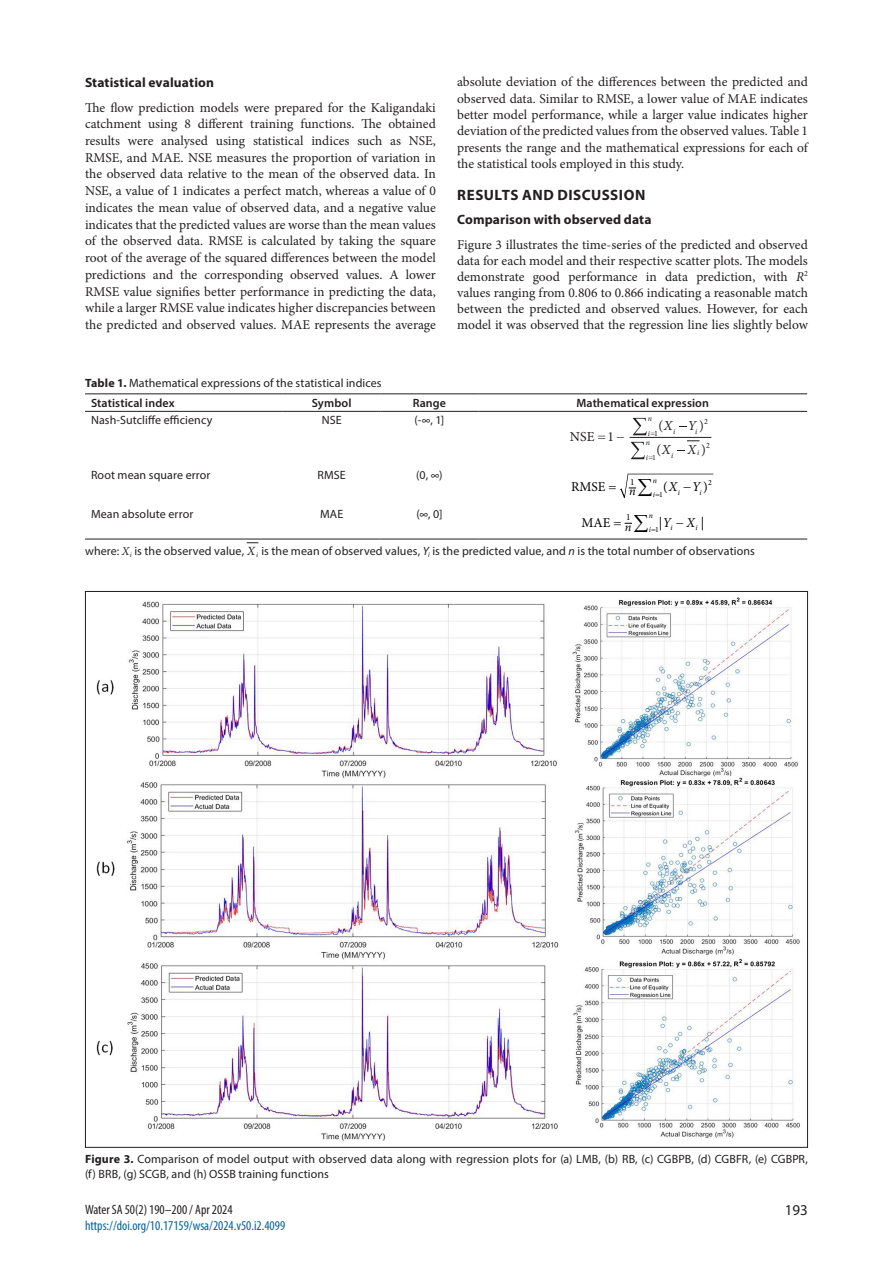
<style>
.page{position:relative;width:893px;height:1263px;background:#fff}
.page>*{position:absolute;margin:0;border:0;box-sizing:border-box;transform-origin:0 0}
.t1{font:700 15px "Myriad Pro";letter-spacing:.035em;color:#231f20}
.t2{font:15px "Myriad Pro";color:#231f20}
.t3{font:13.8px/24px "Minion Pro";color:#231f20}
.Paragraph_Text{font:13.5px/16.6px "Minion Pro";color:#231f20;text-align:justify}
.t4{font:700 13.5px "Myriad Pro";letter-spacing:.01em;color:#231f20}
.t5{font:condensed 13.5px "Myriad Pro";color:#056199}
.t6{font:condensed 13.5px "Myriad Pro";color:#231f20}
.t7{font:13.5px "Minion Pro";color:#000}
.t8{font:italic 13.5px "Minion Pro";color:#000}
.t9{font:italic 12.3px "Minion Pro";color:#000}
.Footnote{font:12px/15px "Myriad Pro";letter-spacing:.01em;color:#231f20}
.Text{font:12px "Myriad Pro";letter-spacing:.005em;color:#231f20}
.Heading{font:600 12px "Myriad Pro";letter-spacing:.01em;color:#231f20}
.t10{font:9.3px "Minion Pro";color:#000}
.t11{font:italic 7.95px "Minion Pro";color:#231f20}
.t12{font:7.95px "Minion Pro";color:#231f20}
.t13{font:italic 7.8px "Minion Pro";color:#000}
.t14{font:7.8px "Minion Pro";color:#000}
.s1{font-style:italic}
.s2{font-weight:700}
.s3{font-style:normal}
.s4{font-family:"Minion Pro";font-style:italic}
.s5{font-family:"Minion Pro";font-style:italic;font-size:12.45px}
</style>
<div class="page">
<hr style="left:85px;top:539px;width:198px;height:1px;background:#231f20">
<hr style="left:283px;top:539px;width:98px;height:1px;background:#231f20">
<hr style="left:381px;top:539px;width:97px;height:1px;background:#231f20">
<hr style="left:478px;top:539px;width:329px;height:1px;background:#231f20">
<hr style="left:85px;top:393px;width:198px;height:1px;background:#231f20">
<hr style="left:283px;top:393px;width:98px;height:1px;background:#231f20">
<hr style="left:381px;top:393px;width:97px;height:1px;background:#231f20">
<hr style="left:478px;top:393px;width:329px;height:1px;background:#231f20">
<hr style="left:85px;top:411px;width:198px;height:1px;background:#231f20">
<hr style="left:283px;top:411px;width:98px;height:1px;background:#231f20">
<hr style="left:381px;top:411px;width:97px;height:1px;background:#231f20">
<hr style="left:478px;top:411px;width:329px;height:1px;background:#231f20">
<hr style="left:630px;top:437px;width:81px;height:1px;background:#231f20">
<svg style="left:687px;top:440px;width:13px;height:1px"></svg>
<svg style="left:598px;top:436px;width:7px;height:3px"></svg>
<svg style="left:633px;top:418px;width:22px;height:17px"></svg>
<svg style="left:631px;top:442px;width:22px;height:17px"></svg>
<img style="left:96px;top:597px;width:704px;height:544px">
<svg style="left:619px;top:474px;width:94px;height:24px"></svg>
<svg style="left:624px;top:522px;width:8px;height:2px"></svg>
<h2 class="t4" style="left:85px;top:73px;width:130px">Statistical evaluation</h2>
<p class="Paragraph_Text" style="left:85px;top:99px;width:352px">The flow prediction models were prepared for the Kaligandaki catchment using 8 different training functions. The obtained results were analysed using statistical indices such as NSE, RMSE, and MAE. NSE measures the proportion of variation in the observed data relative to the mean of the observed data. In NSE, a value of 1 indicates a perfect match, whereas a value of 0 indicates the mean value of observed data, and a negative value indicates that the predicted values are worse than the mean values of the observed data. RMSE is calculated by taking the square root of the average of the squared differences between the model predictions and the corresponding observed values. A lower RMSE value signifies better performance in predicting the data, while a larger RMSE value indicates higher discrepancies between the predicted and observed values. MAE represents the average</p>
<p class="Paragraph_Text" style="left:457px;top:74px;width:352px;line-height:16.2px">absolute deviation of the differences between the predicted and observed data. Similar to RMSE, a lower value of MAE indicates better model performance, while a larger value indicates higher deviation of the predicted values from the observed values. Table 1 presents the range and the mathematical expressions for each of the statistical tools employed in this study.</p>
<h1 class="t1" style="left:457px;top:185px;width:190px">RESULTS AND DISCUSSION</h1>
<h2 class="t4" style="left:457px;top:211px;width:196px">Comparison with observed data</h2>
<p class="Paragraph_Text" style="left:457px;top:236px;width:352px;line-height:16px">Figure 3 illustrates the time-series of the predicted and observed data for each model and their respective scatter plots. The models demonstrate good performance in data prediction, with <span class="s1">R</span><sup>2 </sup>values ranging from 0.806 to 0.866 indicating a reasonable match between the predicted and observed values. However, for each model it was observed that the regression line lies slightly below</p>
<p class="Footnote" style="left:85px;top:376px;width:298px"><span class="s2">Table 1.</span> Mathematical expressions of the statistical indices</p>
<p class="Heading" style="left:91px;top:395px;width:85px">Statistical index</p>
<p class="Heading" style="left:312px;top:395px;width:41px">Symbol</p>
<p class="Heading" style="left:413px;top:395px;width:35px">Range</p>
<p class="Heading" style="left:576px;top:395px;width:134px">Mathematical expression</p>
<p class="Text" style="left:91px;top:412px;width:123px">Nash-Sutcliffe efficiency</p>
<p class="Text" style="left:322px;top:412px;width:21px">NSE</p>
<p class="Text" style="left:415px;top:412px;width:31px">(-∞, 1]</p>
<p class="t3" style="left:570px;top:424px;width:46px">NSE 1</p>
<p class="t11" style="left:648px;top:413px;width:6px">n</p>
<p class="t12" style="left:704px;top:416px;width:5px">2</p>
<p class="t3" style="left:656px;top:414px;width:51px">(<span class="s1">X Y</span>) (<span class="s1">X X</span>)</p>
<p class="t11" style="left:673px;top:426px;width:4px">i</p>
<p class="t11" style="left:695px;top:426px;width:4px">i</p>
<p class="t11" style="left:648px;top:428px;width:4px">i</p>
<p class="t12" style="left:654px;top:428px;width:5px">1</p>
<p class="t11" style="left:646px;top:437px;width:6px">n</p>
<p class="t12" style="left:706px;top:440px;width:5px">2</p>
<p class="t11" style="left:697px;top:447px;width:4px">i</p>
<p class="t11" style="left:671px;top:450px;width:4px">i</p>
<p class="t11" style="left:646px;top:452px;width:4px">i</p>
<p class="t12" style="left:652px;top:452px;width:5px">1</p>
<p class="Text" style="left:91px;top:468px;width:121px">Root mean square error</p>
<p class="Text" style="left:318px;top:468px;width:30px">RMSE</p>
<p class="Text" style="left:416px;top:468px;width:28px">(0, ∞)</p>
<p class="t7" style="left:571px;top:478px;width:36px">RMSE</p>
<p class="t10" style="left:630px;top:476px;width:6px">1</p>
<p class="t14" style="left:708px;top:478px;width:5px">2</p>
<p class="t9" style="left:629px;top:483px;width:8px">n</p>
<p class="t8" style="left:659px;top:478px;width:50px"><sub>1</sub> X Y<span class="s3">)</span></p>
<p class="t13" style="left:653px;top:475px;width:6px">n</p>
<p class="t7" style="left:663px;top:478px;width:6px">(</p>
<p class="t13" style="left:678px;top:487px;width:4px">i</p>
<p class="t13" style="left:699px;top:487px;width:4px">i</p>
<p class="t13" style="left:653px;top:489px;width:4px">i</p>
<p class="Text" style="left:91px;top:506px;width:104px">Mean absolute error</p>
<p class="Text" style="left:320px;top:506px;width:25px">MAE</p>
<p class="Text" style="left:416px;top:506px;width:28px">(∞, 0]</p>
<p class="t10" style="left:626px;top:511px;width:6px">1</p>
<p class="t9" style="left:625px;top:518px;width:8px">n</p>
<p class="t8" style="left:655px;top:513px;width:51px"><sub>1</sub>Y X<span class="s3">|</span></p>
<p class="t13" style="left:649px;top:510px;width:6px">n</p>
<p class="t7" style="left:659px;top:513px;width:5px">|</p>
<p class="Footnote" style="left:85px;top:543px;width:671px">where: <span class="s4">X</span><sub>i</sub> is the observed value, <span class="s5">X</span><sub>i</sub> is the mean of observed values, <span class="s1">Y</span><sub>i</sub> is the predicted value, and <span class="s1">n</span> is the total number of observations</p>
<p class="t7" style="left:582px;top:513px;width:30px">MAE</p>
<p class="t13" style="left:670px;top:522px;width:4px">i</p>
<p class="t13" style="left:695px;top:522px;width:4px">i</p>
<p class="t13" style="left:649px;top:524px;width:4px">i</p>
<p class="Footnote" style="left:85px;top:1151px;width:724px"><span class="s2">Figure 3.</span> Comparison of model output with observed data along with regression plots for (a) LMB, (b) RB, (c) CGBPB, (d) CGBFR, (e) CGBPR, (f) BRB, (g) SCGB, and (h) OSSB training functions</p>
<p class="t6" style="left:85px;top:1201px;width:149px">Water SA 50(2) 190–200 / Apr 2024</p>
<p class="t2" style="left:785px;top:1200px;width:25px">193</p>
<p class="t5" style="left:85px;top:1217px;width:202px">https://doi.org/10.17159/wsa/2024.v50.i2.4099</p>
</div>
